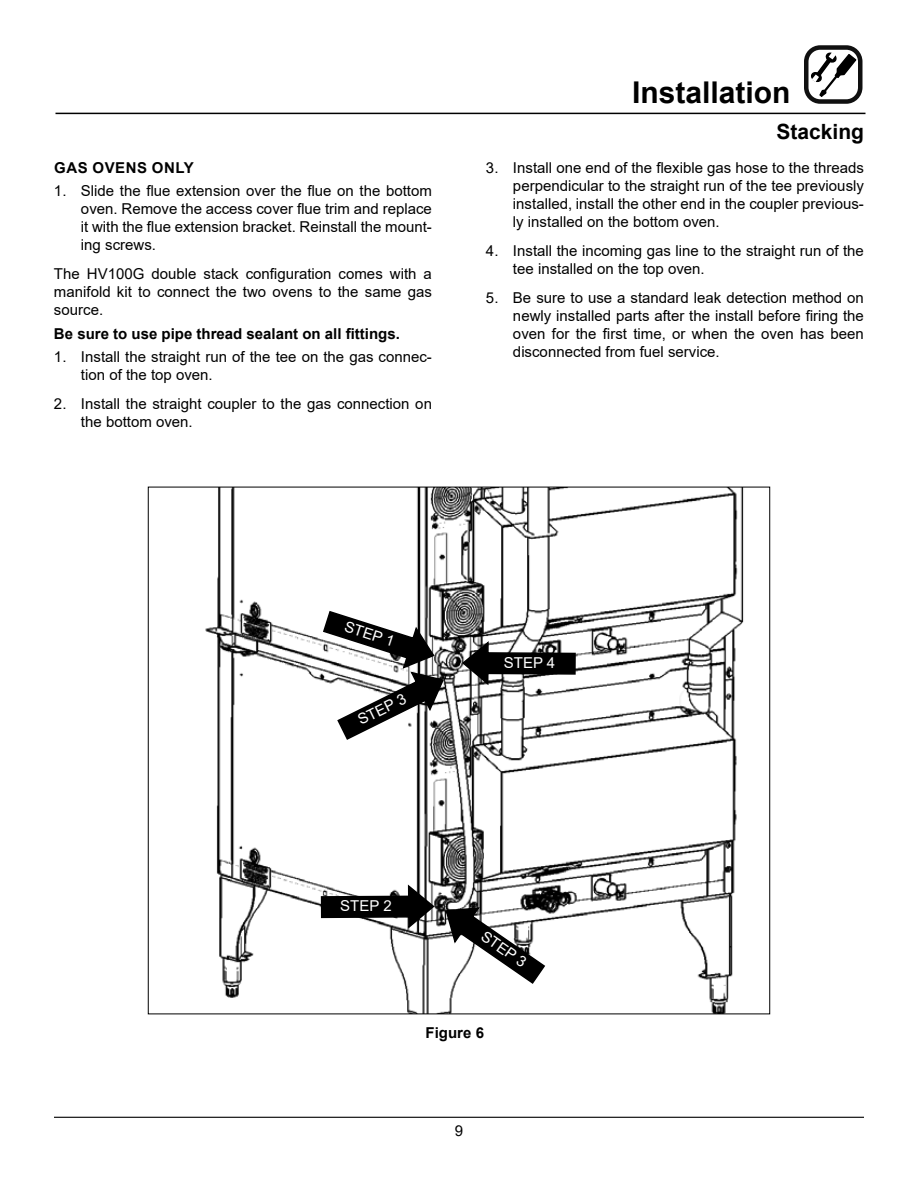
<style>
.page{position:relative;width:918px;height:1188px;background:#fff}
.page>*{position:absolute;margin:0;border:0;box-sizing:border-box;transform-origin:0 0}
.t1{font:700 30px "Arial";color:#000}
.t2{font:700 21px "Arial";color:#000}
.t3{font:15px/18px "Arial";color:#000;text-align:justify}
.t4{font:700 15px "Arial";color:#000}
.t5{font:15px "Arial";color:#fff}
.t6{font:700 15px "Arial";letter-spacing:.035em;color:#000}
</style>
<div class="page">
<hr style="left:54px;top:1117px;width:810px;height:1px;background:#000">
<hr style="left:56px;top:113px;width:810px;height:1px;background:#000">
<div style="left:804px;top:45px;width:58px;height:59px;border:4px solid #101010;border-radius:14px"></div>
<svg style="left:810px;top:51px;width:48px;height:48px"></svg>
<img style="left:205px;top:489px;width:539px;height:523px">
<svg style="left:322px;top:610px;width:123px;height:131px"></svg>
<svg style="left:461px;top:641px;width:116px;height:46px"></svg>
<svg style="left:320px;top:884px;width:116px;height:46px"></svg>
<svg style="left:444px;top:906px;width:102px;height:79px"></svg>
<p class="t6" style="left:54px;top:157px;width:141px">GAS OVENS ONLY</p>
<p class="t3" style="left:81px;top:182px;width:352px;text-indent:-27px">1. Slide the flue extension over the flue on the bottom oven. Remove the access cover flue trim and replace it with the flue extension bracket. Reinstall the mount&shy;ing screws.</p>
<p class="t3" style="left:54px;top:265px;width:379px">The HV100G double stack configuration comes with a manifold kit to connect the two ovens to the same gas source.</p>
<p class="t4" style="left:54px;top:323px;width:347px">Be sure to use pipe thread sealant on all fittings.</p>
<p class="t3" style="left:81px;top:348px;width:352px;text-indent:-27px">1. Install the straight run of the tee on the gas connec&shy;tion of the top oven.</p>
<p class="t3" style="left:81px;top:394px;width:353px;text-indent:-27px">2. Install the straight coupler to the gas connection on the bottom oven.</p>
<h1 class="t1" style="left:632px;top:71px;width:160px">Installation</h1>
<h2 class="t2" style="left:776px;top:117px;width:89px">Stacking</h2>
<p class="t3" style="left:513px;top:159px;width:353px;text-indent:-27px">3. Install one end of the flexible gas hose to the threads perpendicular to the straight run of the tee previously installed, install the other end in the coupler previous&shy;ly installed on the bottom oven.</p>
<p class="t3" style="left:513px;top:241px;width:352px;text-indent:-27px">4. Install the incoming gas line to the straight run of the tee installed on the top oven.</p>
<p class="t3" style="left:513px;top:288px;width:352px;text-indent:-27px">5. Be sure to use a standard leak detection method on newly installed parts after the install before firing the oven for the first time, or when the oven has been disconnected from fuel service.</p>
<p class="t5" style="left:348px;top:616px;width:53px;rotate:18deg">STEP 1</p>
<p class="t5" style="left:354px;top:711px;width:53px;rotate:-26deg">STEP 3</p>
<p class="t5" style="left:340px;top:896px;width:53px">STEP 2</p>
<p class="t5" style="left:504px;top:652px;width:53px">STEP 4</p>
<p class="t5" style="left:489px;top:926px;width:53px;rotate:35deg">STEP 3</p>
<p class="t4" style="left:426px;top:1023px;width:60px">Figure 6</p>
<p class="t3" style="left:455px;top:1122px;width:10px">9</p>
</div>
